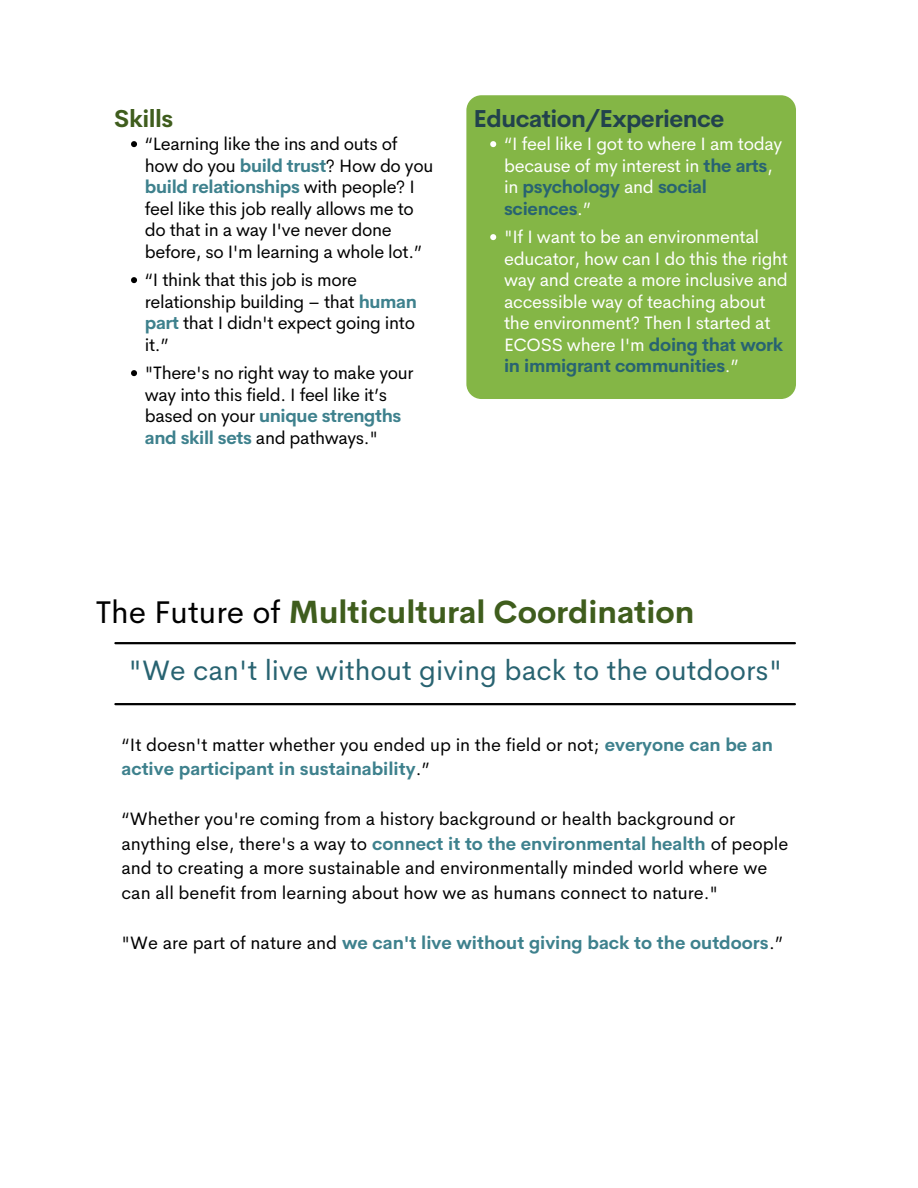
<style>
.page{position:relative;width:918px;height:1188px;background:#fff}
.page>*{position:absolute;margin:0;border:0;box-sizing:border-box;transform-origin:0 0}
.t1{font:700 31.5px "Cerebri Sans";color:#3f5d1d}
.t2{font:28.2px "Cerebri Sans";color:#286371}
.t3{font:700 24px "Cerebri Sans";letter-spacing:-.02em;color:#22424d}
.t4{font:700 24px "Cerebri Sans";letter-spacing:-.02em;color:#3f5d1d}
.t5{font:18px/21.5px "Cerebri Sans";letter-spacing:-.02em;color:#000}
.t6{font:18px/24.8px "Cerebri Sans";color:#000}
.t7{font:18px/21.5px "Cerebri Sans";letter-spacing:-.015em;color:#fff}
.t8{font:700 18px "Cerebri Sans";color:#3e818d}
.s1{font-weight:700;color:#3e818d}
.s2{font-weight:700;color:#286371}
.s3{font-weight:400;color:#000}
</style>
<div class="page">
<div style="left:466px;top:95px;width:330px;height:304px;background:#84b646;border-radius:15px"></div>
<hr style="left:115px;top:642px;width:680px;height:2px;background:#000">
<hr style="left:115px;top:703px;width:680px;height:2px;background:#000">
<svg style="left:131px;top:141px;width:6px;height:6px"></svg>
<svg style="left:131px;top:277px;width:6px;height:6px"></svg>
<svg style="left:131px;top:370px;width:6px;height:6px"></svg>
<svg style="left:490px;top:141px;width:6px;height:6px"></svg>
<svg style="left:490px;top:234px;width:6px;height:6px"></svg>
<h3 class="t4" style="left:114px;top:103px;width:61px">Skills</h3>
<p class="t5" style="left:145px;top:133px;width:290px">“Learning like the ins and outs of how do you <span class="s1">build trust</span>? How do you <span class="s1">build relationships</span> with people? I feel like this job really allows me to do that in a way I've never done before, so I'm learning a whole lot.”</p>
<p class="t5" style="left:145px;top:269px;width:274px">“I think that this job is more relationship building – that <span class="s1">human part</span> that I didn't expect going into it.”</p>
<p class="t5" style="left:145px;top:362px;width:270px">"There's no right way to make your way into this field. I feel like it’s based on your <span class="s1">unique strengths and skill sets</span> and pathways."</p>
<h3 class="t3" style="left:473px;top:103px;width:252px">Education/Experience</h3>
<p class="t7" style="left:504px;top:133px;width:280px">“I feel like I got to where I am today because of my interest in <span class="s2">the arts</span>, in <span class="s2">psychology</span> and <span class="s2">social sciences</span>.”</p>
<p class="t7" style="left:504px;top:226px;width:286px">"If I want to be an environmental educator, how can I do this the right way and create a more inclusive and accessible way of teaching about the environment? Then I started at<br>ECOSS where I'm <span class="s2">doing that work in immigrant communities</span>.”</p>
<h1 class="t1" style="left:96px;top:592px;width:600px"><span class="s3">The Future of</span> Multicultural Coordination</h1>
<h2 class="t2" style="left:129px;top:652px;width:655px">"We can't live without giving back to the outdoors"</h2>
<p class="t6" style="left:121px;top:732px;width:653px">“It doesn't matter whether you ended up in the field or not; <span class="s1">everyone can be an active participant in sustainability</span>.”</p>
<p class="t6" style="left:121px;top:806px;width:668px">“Whether you're coming from a history background or health background or anything else, there's a way to <span class="s1">connect it to the environmental health</span> of people and to creating a more sustainable and environmentally minded world where we can all benefit from learning about how we as humans connect to nature."</p>
<p class="t8" style="left:121px;top:931px;width:663px"><span class="s3">"We are part of nature and</span> we can't live without giving back to the outdoors<span class="s3">.”</span></p>
</div>
